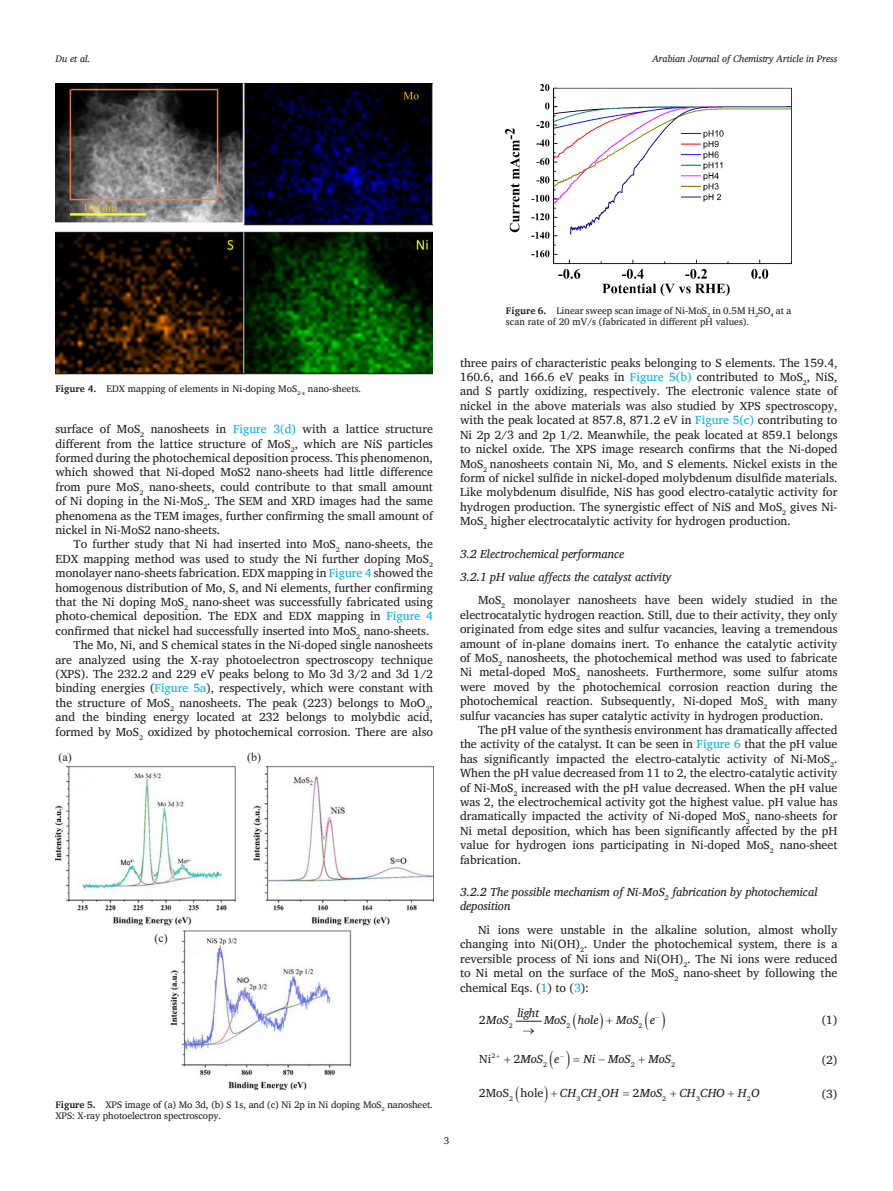
<style>
.page{position:relative;width:893px;height:1191px;background:#fff}
.page>*{position:absolute;margin:0;border:0;box-sizing:border-box;transform-origin:0 0}
.para_last{font:12px/14.4px "Charis SIL";color:#231f20;text-align:justify}
.para{font:12px/14.4px "Charis SIL";color:#231f20;text-align:justify}
.para_first{font:12px/14.4px "Charis SIL";color:#231f20;text-align:justify}
.Head-C{font:italic 12px/14.4px "Charis SIL";color:#231f20}
.Head-C_stack{font:italic 12px "Charis SIL";color:#231f20}
.Head-B{font:italic 12px "Charis SIL";color:#231f20}
.EquationStyleEqLabel{font:12px "Charis SIL";color:#231f20}
.Fig_label{font:12px "Times New Roman";color:#231f20}
.float_figure_figure{font:9.75px/11.7px "Charis SIL";color:#231f20}
.t1{font:italic 9.75px "Charis SIL";color:#231f20}
.t2{font:6.9px "Charis SIL";color:#231f20}
.s1{font-weight:700}
.s2{color:#00aeef}
.s3{font-style:normal}
</style>
<div class="page">
<img style="left:56px;top:83px;width:377px;height:291px">
<img style="left:56px;top:765px;width:377px;height:325px">
<img style="left:506px;top:84px;width:285px;height:212px">
<svg style="left:516px;top:1020px;width:26px;height:2px"></svg>
<p class="t1" style="left:56px;top:53px;width:36px">Du et al.</p>
<p class="t1" style="left:652px;top:53px;width:187px">Arabian Journal of Chemistry Article in Press</p>
<p class="float_figure_figure" style="left:506px;top:304px;width:287px"><span class="s1">Figure 6.</span> Linear sweep scan image of Ni-MoS<sub>2</sub> in 0.5M H<sub>2</sub>SO<sub>4</sub> at a scan rate of 20 mV/s (fabricated in different pH values).</p>
<p class="float_figure_figure" style="left:56px;top:382px;width:307px"><span class="s1">Figure 4.</span> EDX mapping of elements in Ni-doping MoS<sub>2-x</sub> nano-sheets.</p>
<p class="para" style="left:56px;top:422px;width:379px">surface of MoS<sub>2</sub> nanosheets in <span class="s2">Figure 3(d)</span> with a lattice structure different from the lattice structure of MoS<sub>2</sub>, which are NiS particles formed during the photochemical deposition process. This phenomenon, which showed that Ni-doped MoS2 nano-sheets had little difference from pure MoS<sub>2</sub> nano-sheets, could contribute to that small amount of Ni doping in the Ni-MoS<sub>2</sub>. The SEM and XRD images had the same phenomena as the TEM images, further confirming the small amount of nickel in Ni-MoS2 nano-sheets.</p>
<p class="para" style="left:56px;top:537px;width:379px;text-indent:18px">To further study that Ni had inserted into MoS<sub>2</sub> nano-sheets, the EDX mapping method was used to study the Ni further doping MoS<sub>2 </sub>monolayer nano-sheets fabrication. EDX mapping in <span class="s2">Figure 4</span> showed the homogenous distribution of Mo, S, and Ni elements, further confirming that the Ni doping MoS<sub>2</sub> nano-sheet was successfully fabricated using photo-chemical deposition. The EDX and EDX mapping in <span class="s2">Figure 4 </span>confirmed that nickel had successfully inserted into MoS<sub>2</sub> nano-sheets.</p>
<p class="para_last" style="left:56px;top:638px;width:379px;text-indent:18px">The Mo, Ni, and S chemical states in the Ni-doped single nanosheets are analyzed using the X-ray photoelectron spectroscopy technique (XPS). The 232.2 and 229 eV peaks belong to Mo 3d 3/2 and 3d 1/2 binding energies (<span class="s2">Figure 5a</span>), respectively, which were constant with the structure of MoS<sub>2</sub> nanosheets. The peak (223) belongs to MoO<sub>2</sub>, and the binding energy located at 232 belongs to molybdic acid, formed by MoS<sub>2</sub> oxidized by photochemical corrosion. There are also</p>
<p class="Fig_label" style="left:58px;top:748px;width:15px">(a)</p>
<p class="Fig_label" style="left:247px;top:748px;width:15px">(b)</p>
<p class="Fig_label" style="left:154px;top:930px;width:15px">(c)</p>
<p class="float_figure_figure" style="left:56px;top:1098px;width:379px"><span class="s1">Figure 5.</span> XPS image of (a) Mo 3d, (b) S 1s, and (c) Ni 2p in Ni doping MoS<sub>2</sub> nanosheet.<br>XPS: X-ray photoelectron spectroscopy.</p>
<p class="float_figure_figure" style="left:444px;top:1134px;width:7px">3</p>
<p class="para_last" style="left:460px;top:355px;width:379px">three pairs of characteristic peaks belonging to S elements. The 159.4, 160.6, and 166.6 eV peaks in <span class="s2">Figure 5(b)</span> contributed to MoS<sub>2</sub>, NiS, and S partly oxidizing, respectively. The electronic valence state of nickel in the above materials was also studied by XPS spectroscopy, with the peak located at 857.8, 871.2 eV in <span class="s2">Figure 5(c)</span> contributing to Ni 2p 2/3 and 2p 1/2. Meanwhile, the peak located at 859.1 belongs to nickel oxide. The XPS image research confirms that the Ni-doped MoS<sub>2</sub> nanosheets contain Ni, Mo, and S elements. Nickel exists in the form of nickel sulfide in nickel-doped molybdenum disulfide materials.<br>Like molybdenum disulfide, NiS has good electro-catalytic activity for hydrogen production. The synergistic effect of NiS and MoS<sub>2</sub> gives Ni-MoS<sub>2</sub> higher electrocatalytic activity for hydrogen production.</p>
<p class="Head-B" style="left:460px;top:546px;width:166px">3.2 Electrochemical performance</p>
<p class="Head-C_stack" style="left:460px;top:570px;width:213px">3.2.1 pH value affects the catalyst activity</p>
<p class="para_first" style="left:460px;top:593px;width:379px;text-indent:18px">MoS<sub>2</sub> monolayer nanosheets have been widely studied in the electrocatalytic hydrogen reaction. Still, due to their activity, they only originated from edge sites and sulfur vacancies, leaving a tremendous amount of in-plane domains inert. To enhance the catalytic activity of MoS<sub>2</sub> nanosheets, the photochemical method was used to fabricate Ni metal-doped MoS<sub>2</sub> nanosheets. Furthermore, some sulfur atoms were moved by the photochemical corrosion reaction during the photochemical reaction. Subsequently, Ni-doped MoS<sub>2</sub> with many sulfur vacancies has super catalytic activity in hydrogen production.</p>
<p class="para_last" style="left:460px;top:722px;width:379px;text-indent:18px">The pH value of the synthesis environment has dramatically affected the activity of the catalyst. It can be seen in <span class="s2">Figure 6</span> that the pH value has significantly impacted the electro-catalytic activity of Ni-MoS<sub>2</sub>.<br>When the pH value decreased from 11 to 2, the electro-catalytic activity of Ni-MoS<sub>2</sub> increased with the pH value decreased. When the pH value was 2, the electrochemical activity got the highest value. pH value has dramatically impacted the activity of Ni-doped MoS<sub>2</sub> nano-sheets for Ni metal deposition, which has been significantly affected by the pH value for hydrogen ions participating in Ni-doped MoS<sub>2</sub> nano-sheet fabrication.</p>
<p class="Head-C" style="left:460px;top:884px;width:359px">3.2.2 The possible mechanism of Ni-MoS<sub>2</sub> fabrication by photochemical deposition</p>
<p class="para_first" style="left:460px;top:922px;width:379px;text-indent:18px">Ni ions were unstable in the alkaline solution, almost wholly changing into Ni(OH)<sub>2</sub>. Under the photochemical system, there is a reversible process of Ni ions and Ni(OH)<sub>2</sub>. The Ni ions were reduced to Ni metal on the surface of the MoS<sub>2</sub> nano-sheet by following the chemical Eqs. (<span class="s2">1</span>) to (<span class="s2">3</span>):</p>
<p class="Head-C" style="left:479px;top:1013px;width:35px"><span class="s3">2</span>Mo <sub>2</sub></p>
<p class="t2" style="left:566px;top:1021px;width:5px">2</p>
<p class="t2" style="left:639px;top:1021px;width:5px">2</p>
<p class="Head-C" style="left:517px;top:1005px;width:23px">light</p>
<p class="Head-C" style="left:544px;top:1013px;width:56px">MoS hole</p>
<p class="Head-C" style="left:616px;top:1013px;width:40px">MoS e</p>
<p class="EquationStyleEqLabel" style="left:822px;top:1012px;width:17px">(1)</p>
<p class="Head-C" style="left:503px;top:1013px;width:8px">S</p>
<p class="para_last" style="left:479px;top:1051px;width:18px">Ni<sup>2</sup></p>
<p class="Head-C" style="left:513px;top:1051px;width:48px"><span class="s3">2</span>MoS e</p>
<p class="Head-C" style="left:583px;top:1051px;width:49px">Ni MoS</p>
<p class="Head-C" style="left:648px;top:1051px;width:24px">MoS</p>
<p class="EquationStyleEqLabel" style="left:822px;top:1052px;width:17px">(2)</p>
<p class="t2" style="left:543px;top:1060px;width:5px">2</p>
<p class="t2" style="left:631px;top:1060px;width:5px">2</p>
<p class="t2" style="left:671px;top:1060px;width:5px">2</p>
<p class="para_last" style="left:503px;top:1085px;width:42px">S hole</p>
<p class="Head-C" style="left:560px;top:1086px;width:60px">CH CH OH</p>
<p class="Head-C" style="left:679px;top:1086px;width:82px">CH CHO H O</p>
<p class="EquationStyleEqLabel" style="left:822px;top:1087px;width:17px">(3)</p>
<p class="para_last" style="left:479px;top:1085px;width:36px">2Mo <sub>2</sub></p>
<p class="Head-C" style="left:632px;top:1086px;width:31px"><span class="s3">2</span>MoS</p>
<p class="t2" style="left:577px;top:1094px;width:5px">3</p>
<p class="t2" style="left:597px;top:1094px;width:5px">2</p>
<p class="t2" style="left:662px;top:1094px;width:5px">2</p>
<p class="t2" style="left:696px;top:1094px;width:5px">3</p>
<p class="t2" style="left:747px;top:1094px;width:5px">2</p>
</div>
